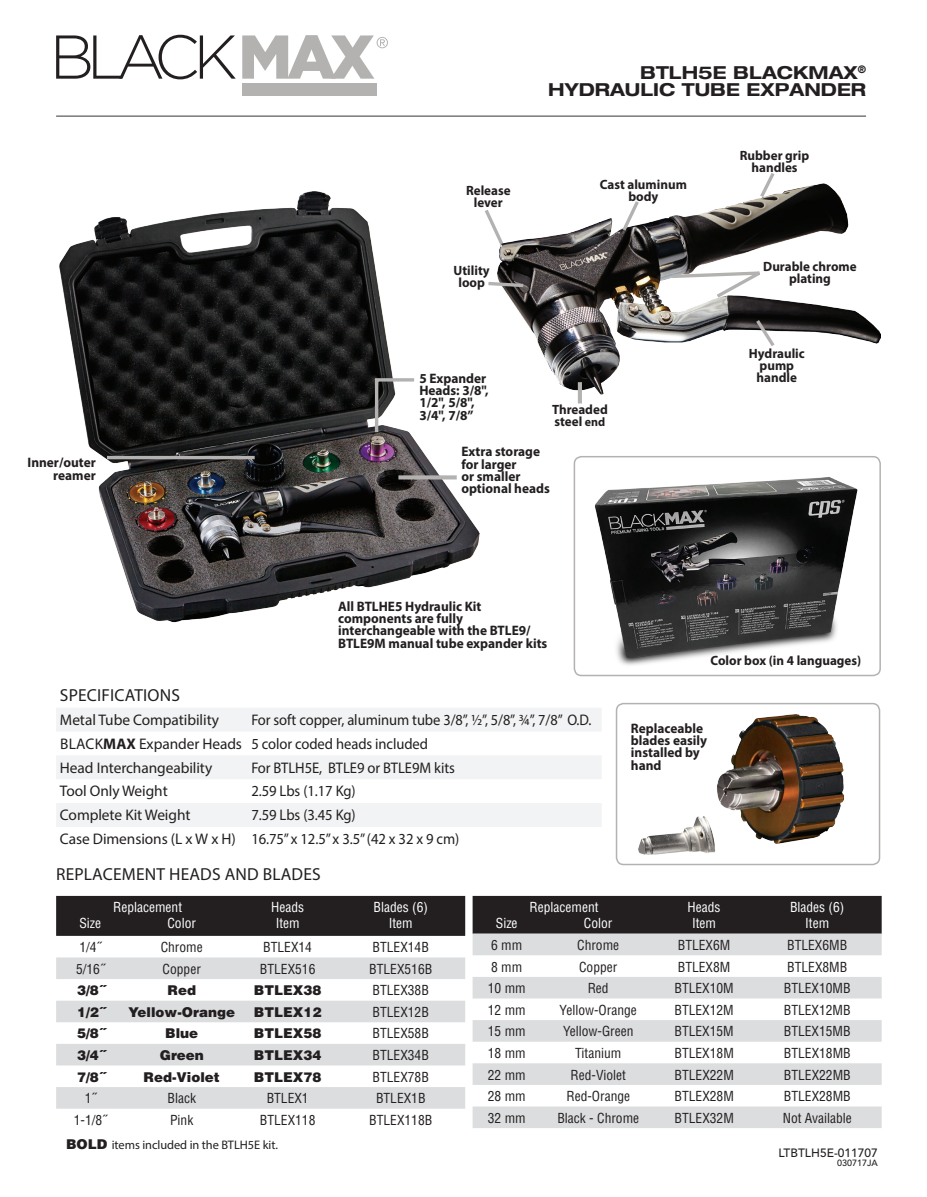
<style>
.page{position:relative;width:927px;height:1197px;background:#fff}
.page>*{position:absolute;margin:0;border:0;box-sizing:border-box;transform-origin:0 0}
.t1{font:700 expanded 17.85px/17px "Helvetica Neue";color:#231f20;text-align:right}
.t2{font:17.4px "Myriad Pro";letter-spacing:.01em;color:#231f20}
.t3{font:15.3px/23.9px "Myriad Pro";letter-spacing:-.005em;color:#231f20;scale:.95 1}
.t4{font:15.3px "Myriad Pro";letter-spacing:-.005em;color:#231f20}
.t5{font:700 13.8px/12.1px "Myriad Pro";color:#231f20}
.t6{font:condensed 13.5px "Helvetica";color:#231f20}
.t7{font:700 13.5px/12px "Myriad Pro";color:#231f20;text-align:center}
.t8{font:900 13.5px "Helvetica";color:#231f20}
.t9{font:condensed 13.5px "Helvetica";color:#fff}
.t10{font:12.3px "Myriad Pro";letter-spacing:-.005em;color:#231f20}
.t11{font:500 12px "Avenir";color:#231f20}
.t12{font:500 9px "Avenir";color:#231f20}
.s1{font-size:12.3px}
.s2{font-weight:700}
.s3{font-family:"Helvetica";font-weight:900;font-size:13.5px}
</style>
<div class="page">
<svg style="left:56px;top:35px;width:180px;height:44px"></svg>
<div style="left:242px;top:84px;width:134px;height:12px;background:#b3b2b1"></div>
<svg style="left:242px;top:35px;width:146px;height:44px"></svg>
<svg style="left:485px;top:210px;width:13px;height:29px"></svg>
<img style="left:498px;top:183px;width:382px;height:221px">
<svg style="left:669px;top:269px;width:104px;height:32px"></svg>
<svg style="left:757px;top:173px;width:21px;height:28px"></svg>
<svg style="left:620px;top:197px;width:22px;height:37px"></svg>
<svg style="left:753px;top:316px;width:25px;height:34px"></svg>
<hr style="left:578px;top:382px;width:4px;height:21px;background:#b3b2b1">
<svg style="left:488px;top:280px;width:39px;height:9px"></svg>
<img style="left:59px;top:192px;width:420px;height:431px">
<hr style="left:107px;top:456px;width:148px;height:3px;background:#b3b2b1">
<hr style="left:56px;top:115px;width:810px;height:2px;background:#76787b">
<img style="left:574px;top:457px;width:306px;height:219px">
<div style="left:574px;top:456px;width:307px;height:220px;border:2px solid #b3b2b1;border-radius:7px"></div>
<div style="left:56px;top:896px;width:409px;height:40px;background:#231f20"></div>
<svg style="left:56px;top:957px;width:409px;height:152px;fill:#dcdddf"></svg>
<div style="left:473px;top:896px;width:409px;height:38px;background:#231f20"></div>
<svg style="left:473px;top:934px;width:409px;height:194px;fill:#dcdddf"></svg>
<div style="left:56px;top:708px;width:545px;height:23px;background:#f2f3f4"></div>
<svg style="left:56px;top:756px;width:545px;height:71px"></svg>
<img style="left:639px;top:714px;width:205px;height:140px">
<div style="left:616px;top:703px;width:264px;height:162px;border:2px solid #b3b2b1;border-radius:7px"></div>
<svg style="left:373px;top:376px;width:44px;height:60px"></svg>
<svg style="left:398px;top:475px;width:59px;height:4px"></svg>
<h1 class="t1" style="left:548px;top:63px;width:319px">BTLH5E BLACKMAX<sup>®<br></sup>HYDRAULIC TUBE EXPANDER</h1>
<p class="t7" style="left:466px;top:184px;width:46px">Release lever</p>
<p class="t7" style="left:600px;top:178px;width:89px">Cast aluminum body</p>
<p class="t7" style="left:740px;top:149px;width:71px">Rubber grip handles</p>
<p class="t7" style="left:454px;top:264px;width:38px">Utility loop</p>
<p class="t7" style="left:763px;top:260px;width:95px">Durable chrome plating</p>
<p class="t5" style="left:419px;top:372px;width:71px">5 Expander<br>Heads: 3/8",<br>1/2", 5/8",<br>3/4", 7/8”</p>
<p class="t7" style="left:552px;top:403px;width:57px;text-align:left">Threaded steel <span class="s1">end</span></p>
<p class="t5" style="left:28px;top:456px;width:70px;text-align:right">Inner/outer reamer</p>
<p class="t5" style="left:461px;top:445px;width:90px">Extra storage for larger<br>or smaller optional heads</p>
<p class="t7" style="left:749px;top:347px;width:57px">Hydraulic pump handle</p>
<p class="t5" style="left:338px;top:600px;width:211px">All BTLHE5 Hydraulic Kit components are fully interchangeable with the BTLE9/<br>BTLE9M manual tube expander kits</p>
<p class="t2" style="left:60px;top:684px;width:121px">SPECIFICATIONS</p>
<p class="t4" style="left:60px;top:710px;width:161px">Metal Tube Compatibility</p>
<p class="t3" style="left:60px;top:707px;width:561px;text-indent:191px">For soft copper, aluminum tube 3/8”, ½”, 5/8”, ¾”, 7/8” O.D.<br>BLACK<span class="s2">MAX</span> Expander Heads 5 color coded heads included<br>Head Interchangeability</p>
<p class="t3" style="left:251px;top:755px;width:216px">For BTLH5E, BTLE9 or BTLE9M kits</p>
<p class="t4" style="left:60px;top:782px;width:109px">Tool Only Weight</p>
<p class="t3" style="left:251px;top:779px;width:111px">2.59 Lbs (1.17 Kg)</p>
<p class="t4" style="left:60px;top:806px;width:132px">Complete Kit Weight</p>
<p class="t3" style="left:60px;top:803px;width:422px;text-indent:191px">7.59 Lbs (3.45 Kg)<br>Case Dimensions (L x W x H) 16.75” x 12.5” x 3.5” (42 x 32 x 9 cm)</p>
<p class="t2" style="left:56px;top:863px;width:266px">REPLACEMENT HEADS AND BLADES</p>
<p class="t7" style="left:711px;top:654px;width:152px">Color box (in 4 languages)</p>
<p class="t5" style="left:631px;top:722px;width:78px">Replaceable blades easily installed by hand</p>
<p class="t9" style="left:113px;top:899px;width:70px">Replacement</p>
<p class="t9" style="left:271px;top:899px;width:34px">Heads</p>
<p class="t9" style="left:374px;top:899px;width:56px">Blades (6)</p>
<p class="t9" style="left:79px;top:915px;width:23px">Size</p>
<p class="t9" style="left:167px;top:915px;width:30px">Color</p>
<p class="t9" style="left:276px;top:915px;width:26px">Item</p>
<p class="t9" style="left:389px;top:915px;width:26px">Item</p>
<p class="t6" style="left:79px;top:939px;width:23px">1/4˝</p>
<p class="t6" style="left:161px;top:939px;width:43px">Chrome</p>
<p class="t6" style="left:263px;top:939px;width:50px">BTLEX14</p>
<p class="t6" style="left:373px;top:939px;width:58px">BTLEX14B</p>
<p class="t6" style="left:76px;top:960px;width:30px">5/16˝</p>
<p class="t6" style="left:163px;top:960px;width:40px">Copper</p>
<p class="t6" style="left:260px;top:960px;width:57px">BTLEX516</p>
<p class="t6" style="left:369px;top:960px;width:65px">BTLEX516B</p>
<p class="t8" style="left:77px;top:982px;width:28px">3/8˝</p>
<p class="t8" style="left:168px;top:982px;width:30px">Red</p>
<p class="t8" style="left:254px;top:982px;width:69px">BTLEX38</p>
<p class="t6" style="left:373px;top:982px;width:58px">BTLEX38B</p>
<p class="t8" style="left:77px;top:1003px;width:28px">1/2˝</p>
<p class="t8" style="left:128px;top:1003px;width:108px">Yellow-Orange</p>
<p class="t8" style="left:254px;top:1003px;width:69px">BTLEX12</p>
<p class="t6" style="left:373px;top:1004px;width:58px">BTLEX12B</p>
<p class="t8" style="left:77px;top:1025px;width:28px">5/8˝</p>
<p class="t8" style="left:165px;top:1025px;width:35px">Blue</p>
<p class="t8" style="left:254px;top:1025px;width:69px">BTLEX58</p>
<p class="t6" style="left:373px;top:1025px;width:58px">BTLEX58B</p>
<p class="t8" style="left:77px;top:1046px;width:28px">3/4˝</p>
<p class="t8" style="left:160px;top:1046px;width:46px">Green</p>
<p class="t8" style="left:254px;top:1046px;width:69px">BTLEX34</p>
<p class="t6" style="left:373px;top:1047px;width:58px">BTLEX34B</p>
<p class="t8" style="left:77px;top:1068px;width:28px">7/8˝</p>
<p class="t8" style="left:144px;top:1068px;width:78px">Red-Violet</p>
<p class="t8" style="left:254px;top:1068px;width:69px">BTLEX78</p>
<p class="t6" style="left:373px;top:1068px;width:58px">BTLEX78B</p>
<p class="t6" style="left:85px;top:1090px;width:13px">1˝</p>
<p class="t6" style="left:168px;top:1090px;width:30px">Black</p>
<p class="t6" style="left:267px;top:1090px;width:44px">BTLEX1</p>
<p class="t6" style="left:376px;top:1090px;width:51px">BTLEX1B</p>
<p class="t6" style="left:74px;top:1112px;width:34px">1-1/8˝</p>
<p class="t6" style="left:170px;top:1112px;width:25px">Pink</p>
<p class="t6" style="left:260px;top:1112px;width:57px">BTLEX118</p>
<p class="t6" style="left:369px;top:1112px;width:65px">BTLEX118B</p>
<p class="t10" style="left:66px;top:1137px;width:213px"><span class="s3">BOLD</span> items included in the BTLH5E kit.</p>
<p class="t9" style="left:530px;top:899px;width:70px">Replacement</p>
<p class="t9" style="left:688px;top:899px;width:34px">Heads</p>
<p class="t9" style="left:790px;top:899px;width:56px">Blades (6)</p>
<p class="t9" style="left:496px;top:915px;width:23px">Size</p>
<p class="t9" style="left:584px;top:915px;width:30px">Color</p>
<p class="t9" style="left:692px;top:915px;width:26px">Item</p>
<p class="t9" style="left:805px;top:915px;width:26px">Item</p>
<p class="t6" style="left:491px;top:937px;width:33px">6 mm</p>
<p class="t6" style="left:577px;top:937px;width:43px">Chrome</p>
<p class="t6" style="left:678px;top:937px;width:54px">BTLEX6M</p>
<p class="t6" style="left:787px;top:937px;width:62px">BTLEX6MB</p>
<p class="t6" style="left:491px;top:958px;width:33px">8 mm</p>
<p class="t6" style="left:579px;top:958px;width:40px">Copper</p>
<p class="t6" style="left:678px;top:958px;width:54px">BTLEX8M</p>
<p class="t6" style="left:787px;top:958px;width:62px">BTLEX8MB</p>
<p class="t6" style="left:488px;top:980px;width:39px">10 mm</p>
<p class="t6" style="left:588px;top:980px;width:22px">Red</p>
<p class="t6" style="left:675px;top:980px;width:61px">BTLEX10M</p>
<p class="t6" style="left:784px;top:980px;width:68px">BTLEX10MB</p>
<p class="t6" style="left:488px;top:1001px;width:39px">12 mm</p>
<p class="t6" style="left:560px;top:1001px;width:79px">Yellow-Orange</p>
<p class="t6" style="left:675px;top:1001px;width:61px">BTLEX12M</p>
<p class="t6" style="left:784px;top:1001px;width:68px">BTLEX12MB</p>
<p class="t6" style="left:488px;top:1023px;width:39px">15 mm</p>
<p class="t6" style="left:563px;top:1023px;width:72px">Yellow-Green</p>
<p class="t6" style="left:675px;top:1023px;width:61px">BTLEX15M</p>
<p class="t6" style="left:784px;top:1023px;width:68px">BTLEX15MB</p>
<p class="t6" style="left:488px;top:1045px;width:39px">18 mm</p>
<p class="t6" style="left:575px;top:1045px;width:48px">Titanium</p>
<p class="t6" style="left:675px;top:1045px;width:61px">BTLEX18M</p>
<p class="t6" style="left:784px;top:1045px;width:68px">BTLEX18MB</p>
<p class="t6" style="left:488px;top:1066px;width:39px">22 mm</p>
<p class="t6" style="left:571px;top:1066px;width:57px">Red-Violet</p>
<p class="t6" style="left:675px;top:1066px;width:61px">BTLEX22M</p>
<p class="t6" style="left:784px;top:1066px;width:68px">BTLEX22MB</p>
<p class="t6" style="left:488px;top:1088px;width:39px">28 mm</p>
<p class="t6" style="left:566px;top:1088px;width:65px">Red-Orange</p>
<p class="t6" style="left:675px;top:1088px;width:61px">BTLEX28M</p>
<p class="t6" style="left:784px;top:1088px;width:68px">BTLEX28MB</p>
<p class="t6" style="left:488px;top:1109px;width:39px">32 mm</p>
<p class="t6" style="left:557px;top:1109px;width:83px">Black - Chrome</p>
<p class="t6" style="left:675px;top:1109px;width:61px">BTLEX32M</p>
<p class="t6" style="left:783px;top:1109px;width:71px">Not Available</p>
<p class="t11" style="left:779px;top:1146px;width:101px">LTBTLH5E-011707</p>
<p class="t12" style="left:837px;top:1158px;width:42px">030717JA</p>
</div>
